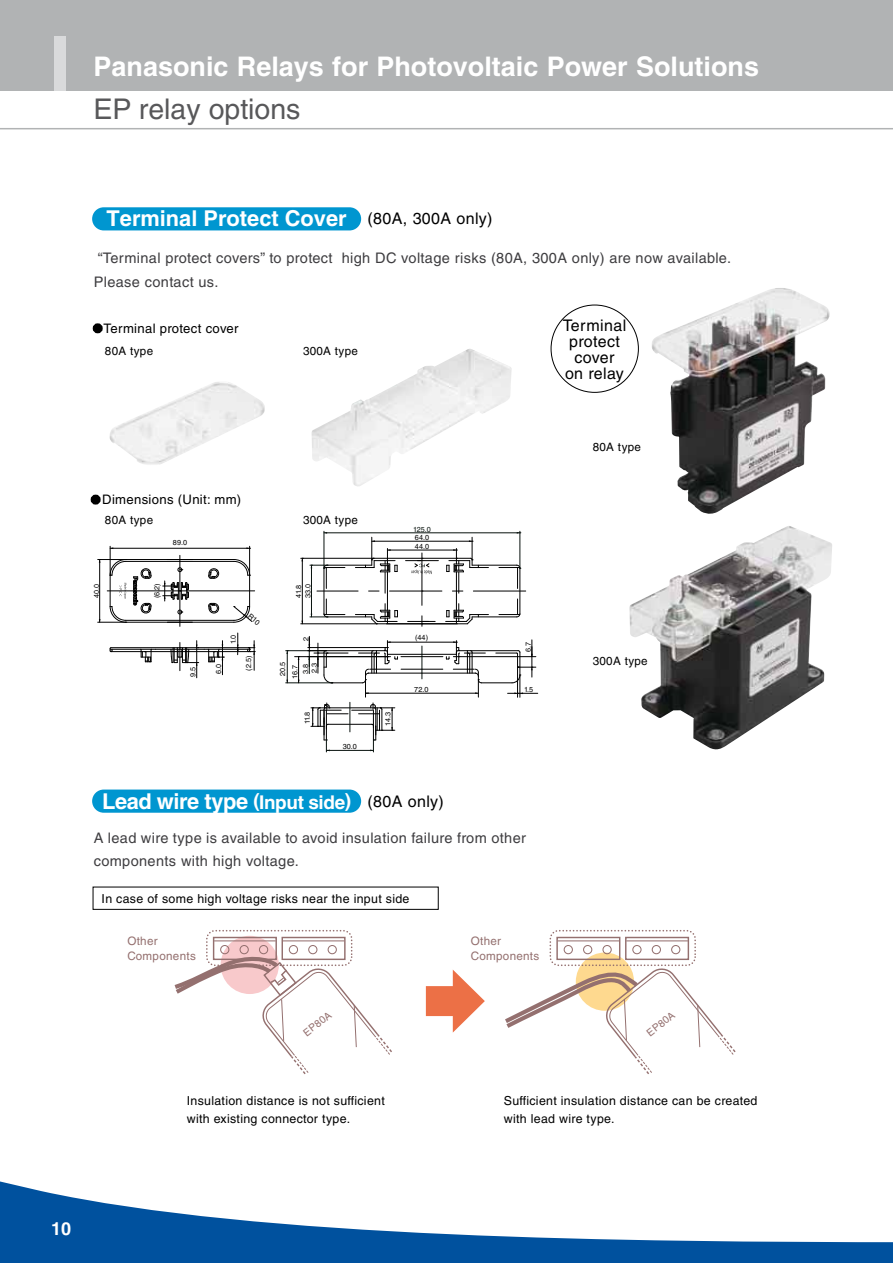
<style>
.page{position:relative;width:893px;height:1263px;background:#fff}
.page>*{position:absolute;margin:0;border:0;box-sizing:border-box;transform-origin:0 0}
.t1{font:28.5px "Helvetica";color:#58585a}
.t2{font:700 27px "Helvetica";color:#fff}
.t3{font:700 21.9px "Helvetica LT Std";letter-spacing:-.02em;color:#fff}
.t4{font:700 21.9px "Helvetica LT Std";color:#fff}
.t5{font:700 18px "Helvetica";color:#fff}
.t6{font:16.05px/16px "Helvetica LT Std";letter-spacing:.025em;color:#000;text-align:center}
.t7{font:14.55px/23.2px "Helvetica LT Std";letter-spacing:.025em;color:#3e3d40}
.t8{font:13.05px "Helvetica LT Std";letter-spacing:.025em;color:#000}
.t9{font:12.45px "Helvetica LT Std";letter-spacing:.025em;color:#000}
.t10{font:12.3px/18.3px "Helvetica LT Std";letter-spacing:.025em;color:#000}
.t11{font:11.7px "Helvetica LT Std";letter-spacing:.025em;color:#000}
.t12{font:11.7px/14.5px "Helvetica LT Std";letter-spacing:.025em;color:#94706f}
.t13{font:10.2px "Helvetica LT Std";color:#94706f}
.t14{font:7.35px "Helvetica LT Std";color:#000}
.t15{font:7.35px "Helvetica LT Std";color:#08120e}
.s1{font-size:18.9px}
.s2{font-weight:400;font-size:16.05px;color:#000}
</style>
<div class="page">
<div style="left:0;top:0;width:893px;height:90px;background:#b1b3b4"></div>
<div style="left:54px;top:36px;width:12px;height:54px;background:#d9dadb"></div>
<hr style="left:0;top:128px;width:893px;height:1px;background:#b1b3b4">
<svg style="left:0;top:1181px;width:893px;height:82px"></svg>
<div style="left:576px;top:952px;width:58px;height:59px;background:#fed98f;border-radius:50%"></div>
<div style="left:221px;top:936px;width:58px;height:58px;background:#f8c9cb;border-radius:50%"></div>
<div style="left:92px;top:207px;width:269px;height:23px;background:#0096d0;border-radius:12px"></div>
<div style="left:92px;top:789px;width:269px;height:24px;background:#0096d0;border-radius:12px"></div>
<img style="left:110px;top:382px;width:155px;height:83px">
<img style="left:312px;top:349px;width:200px;height:137px">
<img style="left:652px;top:288px;width:178px;height:226px">
<img style="left:629px;top:526px;width:203px;height:224px">
<div style="left:93px;top:323px;width:10px;height:10px;border:6px solid #000;border-radius:50%"></div>
<div style="left:91px;top:495px;width:10px;height:10px;border:6px solid #000;border-radius:50%"></div>
<div style="left:213px;top:937px;width:64px;height:23px;border:1px solid #94706f"></div>
<hr style="left:214px;top:940px;width:62px;height:1px;background:#94706f">
<div style="left:220px;top:945px;width:9px;height:9px;border:1px solid #94706f;border-radius:50%"></div>
<div style="left:240px;top:945px;width:9px;height:9px;border:1px solid #94706f;border-radius:50%"></div>
<div style="left:259px;top:945px;width:9px;height:9px;border:1px solid #94706f;border-radius:50%"></div>
<div style="left:282px;top:937px;width:64px;height:23px;border:1px solid #94706f"></div>
<hr style="left:283px;top:940px;width:61px;height:1px;background:#94706f">
<div style="left:289px;top:945px;width:9px;height:9px;border:1px solid #94706f;border-radius:50%"></div>
<div style="left:308px;top:945px;width:9px;height:9px;border:1px solid #94706f;border-radius:50%"></div>
<div style="left:328px;top:945px;width:9px;height:9px;border:1px solid #94706f;border-radius:50%"></div>
<div style="left:206px;top:930px;width:146px;height:36px;border:2px dashed #94706f;border-radius:8px"></div>
<div style="left:556px;top:937px;width:64px;height:23px;border:1px solid #94706f"></div>
<hr style="left:558px;top:940px;width:61px;height:1px;background:#94706f">
<div style="left:564px;top:945px;width:9px;height:9px;border:1px solid #94706f;border-radius:50%"></div>
<div style="left:583px;top:945px;width:9px;height:9px;border:1px solid #94706f;border-radius:50%"></div>
<div style="left:602px;top:945px;width:10px;height:9px;border:1px solid #94706f;border-radius:50%"></div>
<div style="left:625px;top:937px;width:64px;height:23px;border:1px solid #94706f"></div>
<hr style="left:626px;top:940px;width:62px;height:1px;background:#94706f">
<div style="left:632px;top:945px;width:10px;height:9px;border:1px solid #94706f;border-radius:50%"></div>
<div style="left:652px;top:945px;width:9px;height:9px;border:1px solid #94706f;border-radius:50%"></div>
<div style="left:671px;top:945px;width:9px;height:9px;border:1px solid #94706f;border-radius:50%"></div>
<div style="left:549px;top:930px;width:147px;height:36px;border:2px dashed #94706f;border-radius:8px"></div>
<svg style="left:426px;top:969px;width:59px;height:63px"></svg>
<svg style="left:174px;top:955px;width:218px;height:120px"></svg>
<svg style="left:505px;top:965px;width:231px;height:109px"></svg>
<hr style="left:287px;top:651px;width:1px;height:32px;background:#08120e">
<hr style="left:286px;top:682px;width:46px;height:1px;background:#08120e">
<hr style="left:286px;top:650px;width:40px;height:1px;background:#08120e">
<hr style="left:324px;top:531px;width:1px;height:37px;background:#08120e">
<hr style="left:520px;top:531px;width:1px;height:37px;background:#08120e">
<hr style="left:302px;top:558px;width:1px;height:66px;background:#000">
<hr style="left:301px;top:623px;width:75px;height:1px;background:#000">
<hr style="left:301px;top:558px;width:72px;height:1px;background:#000">
<hr style="left:295px;top:656px;width:92px;height:1px;background:#000">
<svg style="left:310px;top:532px;width:216px;height:95px"></svg>
<svg style="left:298px;top:657px;width:2px;height:26px"></svg>
<svg style="left:308px;top:636px;width:230px;height:116px"></svg>
<svg style="left:109px;top:633px;width:146px;height:45px"></svg>
<svg style="left:98px;top:546px;width:157px;height:80px"></svg>
<h2 class="t2" style="left:94px;top:50px;width:667px">Panasonic Relays for Photovoltaic Power Solutions</h2>
<h1 class="t1" style="left:94px;top:92px;width:208px">EP relay options</h1>
<h3 class="t4" style="left:107px;top:205px;width:242px">Terminal Protect Cover</h3>
<p class="t6" style="left:368px;top:211px;width:126px">(80A, 300A only)</p>
<p class="t7" style="left:94px;top:247px;width:639px">“Terminal protect covers” to protect high DC voltage risks (80A, 300A only) are now available.<br>Please contact us.</p>
<p class="t8" style="left:95px;top:321px;width:145px">• Terminal protect cover</p>
<p class="t11" style="left:105px;top:345px;width:50px">80A type</p>
<p class="t11" style="left:303px;top:345px;width:56px">300A type</p>
<p class="t6" style="left:563px;top:317px;width:65px">Terminal protect cover<br>on relay</p>
<p class="t8" style="left:93px;top:492px;width:149px">• Dimensions (Unit: mm)</p>
<p class="t11" style="left:105px;top:513px;width:50px">80A type</p>
<p class="t11" style="left:303px;top:513px;width:56px">300A type</p>
<p class="t14" style="left:173px;top:538px;width:16px">89.0</p>
<p class="t14" style="left:92px;top:598px;width:16px;rotate:-90deg">40.0</p>
<p class="t14" style="left:153px;top:598px;width:16px;rotate:-90deg">(6.2)</p>
<p class="t14" style="left:189px;top:677px;width:12px;rotate:-90deg">9.5</p>
<p class="t14" style="left:214px;top:674px;width:12px;rotate:-90deg">6.0</p>
<p class="t14" style="left:229px;top:644px;width:11px;rotate:-90deg">1.0</p>
<p class="t14" style="left:244px;top:671px;width:16px;rotate:-90deg">(2.5)</p>
<p class="t14" style="left:304px;top:598px;width:16px;rotate:-90deg">33.0</p>
<p class="t14" style="left:294px;top:598px;width:15px;rotate:-90deg">41.8</p>
<p class="t14" style="left:301px;top:641px;width:6px;rotate:-90deg">2</p>
<p class="t14" style="left:278px;top:676px;width:16px;rotate:-90deg">20.5</p>
<p class="t14" style="left:301px;top:674px;width:12px;rotate:-90deg">3.8</p>
<p class="t14" style="left:291px;top:679px;width:15px;rotate:-90deg">16.7</p>
<p class="t14" style="left:310px;top:673px;width:12px;rotate:-90deg">2.3</p>
<p class="t14" style="left:303px;top:724px;width:14px;rotate:-90deg">11.8</p>
<p class="t14" style="left:384px;top:726px;width:15px;rotate:-90deg">14.3</p>
<p class="t14" style="left:343px;top:742px;width:16px">30.0</p>
<p class="t15" style="left:413px;top:525px;width:19px">125.0</p>
<p class="t14" style="left:415px;top:533px;width:16px">64.0</p>
<p class="t14" style="left:415px;top:542px;width:16px">44.0</p>
<p class="t14" style="left:415px;top:634px;width:14px">(44)</p>
<p class="t14" style="left:414px;top:685px;width:16px">72.0</p>
<h3 class="t3" style="left:102px;top:787px;width:343px">Lead wire type <span class="s1">(Input side)</span> <span class="s2">(80A only)</span></h3>
<p class="t14" style="left:524px;top:652px;width:12px;rotate:-90deg">6.7</p>
<p class="t14" style="left:524px;top:685px;width:11px">1.5</p>
<p class="t7" style="left:94px;top:826px;width:434px">A lead wire type is available to avoid insulation failure from other components with high voltage.</p>
<p class="t9" style="left:102px;top:891px;width:309px">In case of some high voltage risks near the input side</p>
<p class="t12" style="left:127px;top:934px;width:70px">Other<br>Components</p>
<p class="t12" style="left:471px;top:934px;width:70px">Other<br>Components</p>
<p class="t11" style="left:593px;top:440px;width:50px">80A type</p>
<p class="t11" style="left:593px;top:654px;width:56px">300A type</p>
<p class="t13" style="left:301px;top:1029px;width:34px;rotate:-38deg">EP80A</p>
<p class="t13" style="left:644px;top:1029px;width:34px;rotate:-38deg">EP80A</p>
<p class="t10" style="left:187px;top:1091px;width:200px">Insulation distance is not sufficient with existing connector type.</p>
<p class="t10" style="left:504px;top:1091px;width:255px">Sufficient insulation distance can be created with lead wire type.</p>
<p class="t5" style="left:51px;top:1218px;width:22px">10</p>
</div>
